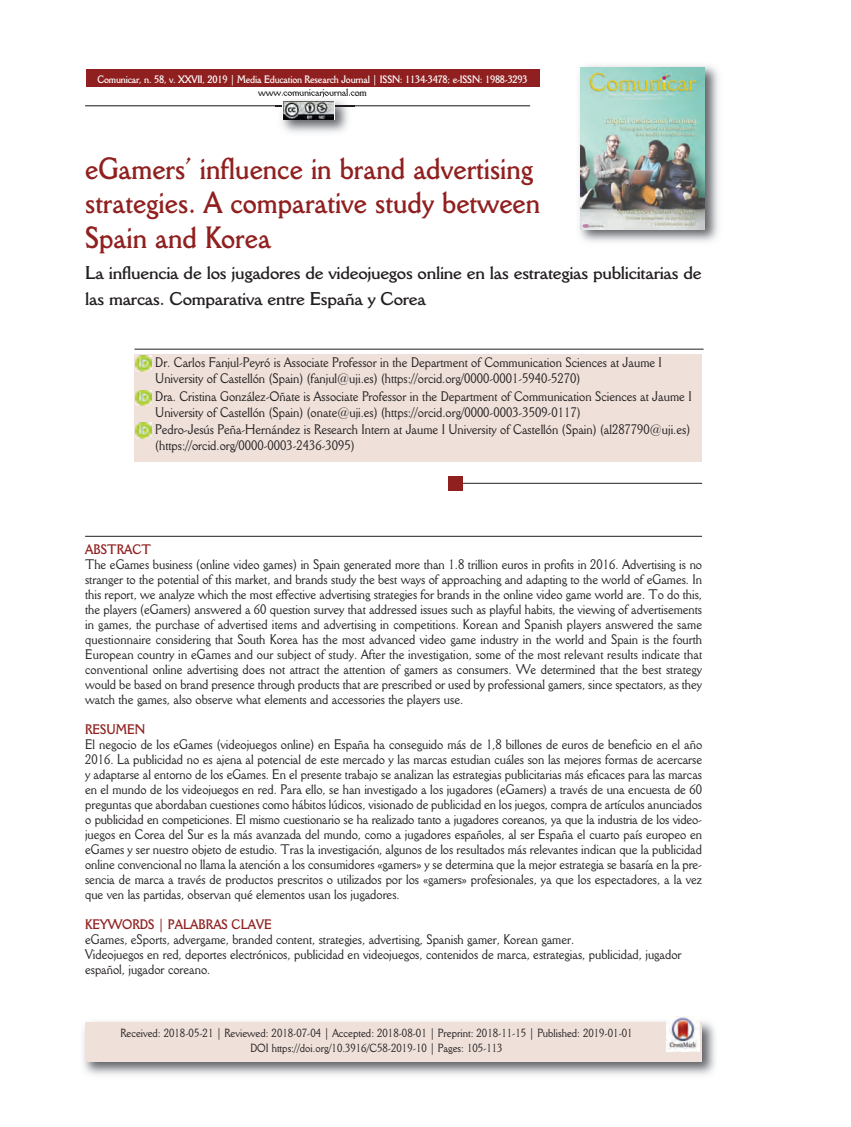
<style>
.page{position:relative;width:851px;height:1127px;background:#fff}
.page>*{position:absolute;margin:0;border:0;box-sizing:border-box;transform-origin:0 0}
.t1{font:700 30px/34.5px "Della Robbia BT";color:#90201f;scale:.9 1}
.t2{font:700 18px/26px "Della Robbia BT";letter-spacing:-.015em;color:#231f20}
.t3{font:13.5px/15px "Della Robbia BT";color:#231f20;scale:.9 1}
.t4{font:700 13.5px "Della Robbia BT";color:#90201f;scale:.9 1}
.t5{font:11.55px/15px "Della Robbia BT";color:#231f20;text-align:center;scale:.9 1}
.t6{font:700 10.5px "Della Robbia BT";letter-spacing:-.02em;color:#fff;scale:.9 1}
.t7{font:700 10.5px "Della Robbia BT";letter-spacing:-.02em;color:#231f20;scale:.9 1}
</style>
<div class="page">
<hr style="left:85px;top:105px;width:445px;height:1px;background:#231f20">
<div style="left:86px;top:70px;width:453px;height:17px;background:#90201f"></div>
<div style="left:134px;top:354px;width:568px;height:107px;background:#efe1da"></div>
<img style="left:83px;top:1020px;width:632px;height:55px">
<div style="left:85px;top:1022px;width:617px;height:40px;background:#efe1da"></div>
<hr style="left:134px;top:349px;width:569px;height:1px;background:#231f20">
<hr style="left:85px;top:536px;width:617px;height:1px;background:#231f20">
<hr style="left:460px;top:483px;width:242px;height:1px;background:#231f20">
<img style="left:666px;top:1016px;width:33px;height:35px">
<div style="left:447px;top:476px;width:15px;height:14px;background:#90201f"></div>
<img style="left:275px;top:94px;width:80px;height:39px">
<img style="left:275px;top:105px;width:80px;height:1px">
<img style="left:275px;top:94px;width:40px;height:2px">
<svg style="left:282px;top:101px;width:53px;height:19px"></svg>
<img style="left:283px;top:102px;width:50px;height:17px">
<img style="left:136px;top:356px;width:15px;height:15px">
<img style="left:579px;top:65px;width:139px;height:177px">
<img style="left:580px;top:67px;width:124px;height:162px">
<img style="left:136px;top:390px;width:15px;height:15px">
<img style="left:136px;top:423px;width:15px;height:15px">
<p class="t6" style="left:97px;top:75px;width:479px">Comunicar, n. 58, v. XXVII, 2019 | Media Education Research Journal | ISSN: 1134-3478; e-ISSN: 1988-3293</p>
<p class="t7" style="left:258px;top:88px;width:122px">www.comunicarjournal.com</p>
<h1 class="t1" style="left:85px;top:154px;width:507px">eGamers’ influence in brand advertising strategies. A comparative study between<br>Spain and Korea</h1>
<h2 class="t2" style="left:85px;top:262px;width:618px">La influencia de los jugadores de videojuegos online en las estrategias publicitarias de las marcas. Comparativa entre España y Corea</h2>
<p class="t3" style="left:155px;top:356px;width:564px;line-height:15.8px">Dr. Carlos Fanjul-Peyró is Associate Professor in the Department of Communication Sciences at Jaume I<br>University of Castellón (Spain) (fanjul@uji.es) (https://orcid.org/0000-0001-5940-5270)</p>
<p class="t3" style="left:155px;top:389px;width:597px;line-height:15.8px">Dra. Cristina González-Oñate is Associate Professor in the Department of Communication Sciences at Jaume I<br>University of Castellón (Spain) (onate@uji.es) (https://orcid.org/0000-0003-3509-0117)</p>
<p class="t3" style="left:155px;top:423px;width:595px;line-height:15.8px">Pedro-Jesús Peña-Hernández is Research Intern at Jaume I University of Castellón (Spain) (al287790@uji.es) (https://orcid.org/0000-0003-2436-3095)</p>
<p class="t4" style="left:85px;top:544px;width:75px">ABSTRACT</p>
<p class="t3" style="left:85px;top:558px;width:687px;text-align:justify">The eGames business (online video games) in Spain generated more than 1.8 trillion euros in profits in 2016. Advertising is no stranger to the potential of this market, and brands study the best ways of approaching and adapting to the world of eGames. In this report, we analyze which the most effective advertising strategies for brands in the online video game world are. To do this, the players (eGamers) answered a 60 question survey that addressed issues such as playful habits, the viewing of advertisements in games, the purchase of advertised items and advertising in competitions. Korean and Spanish players answered the same questionnaire considering that South Korea has the most advanced video game industry in the world and Spain is the fourth European country in eGames and our subject of study. After the investigation, some of the most relevant results indicate that conventional online advertising does not attract the attention of gamers as consumers. We determined that the best strategy would be based on brand presence through products that are prescribed or used by professional gamers, since spectators, as they watch the games, also observe what elements and accessories the players use.</p>
<p class="t4" style="left:85px;top:724px;width:68px">RESUMEN</p>
<p class="t3" style="left:85px;top:738px;width:687px;text-align:justify">El negocio de los eGames (videojuegos online) en España ha conseguido más de 1,8 billones de euros de beneficio en el año 2016. La publicidad no es ajena al potencial de este mercado y las marcas estudian cuáles son las mejores formas de acercarse y adaptarse al entorno de los eGames. En el presente trabajo se analizan las estrategias publicitarias más eficaces para las marcas en el mundo de los videojuegos en red. Para ello, se han investigado a los jugadores (eGamers) a través de una encuesta de 60 preguntas que abordaban cuestiones como hábitos lúdicos, visionado de publicidad en los juegos, compra de artículos anunciados o publicidad en competiciones. El mismo cuestionario se ha realizado tanto a jugadores coreanos, ya que la industria de los video&shy;juegos en Corea del Sur es la más avanzada del mundo, como a jugadores españoles, al ser España el cuarto país europeo en eGames y ser nuestro objeto de estudio. Tras la investigación, algunos de los resultados más relevantes indican que la publicidad online convencional no llama la atención a los consumidores «gamers» y se determina que la mejor estrategia se basaría en la pre&shy;sencia de marca a través de productos prescritos o utilizados por los «gamers» profesionales, ya que los espectadores, a la vez que ven las partidas, observan qué elementos usan los jugadores.</p>
<p class="t4" style="left:85px;top:919px;width:209px">KEYWORDS | PALABRAS CLAVE</p>
<p class="t3" style="left:85px;top:933px;width:664px">eGames, eSports, advergame, branded content, strategies, advertising, Spanish gamer, Korean gamer.<br>Videojuegos en red, deportes electrónicos, publicidad en videojuegos, contenidos de marca, estrategias, publicidad, jugador español, jugador coreano.</p>
<p class="t5" style="left:120px;top:1026px;width:570px">Received: 2018-05-21 | Reviewed: 2018-07-04 | Accepted: 2018-08-01 | Preprint: 2018-11-15 | Published: 2019-01-01<br>DOI https://doi.org/10.3916/C58-2019-10 | Pages: 105-113</p>
</div>
